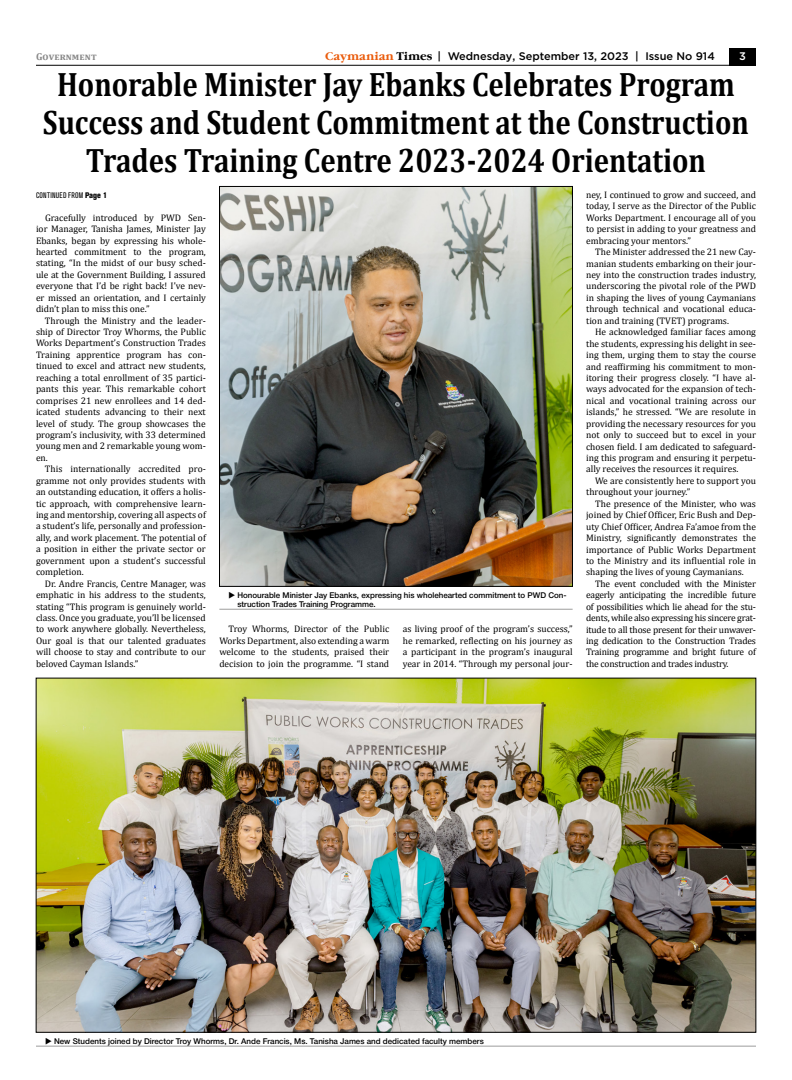
<style>
.page{position:relative;width:792px;height:1080px;background:#fff}
.page>*{position:absolute;margin:0;border:0;box-sizing:border-box;transform-origin:0 0}
.t1{font:700 34px/38px "Cambria";color:#000;text-align:center;scale:.85 1}
.t2{font:500 11px "Gotham";color:#000}
.t3{font:500 11px "Gotham";color:#fff}
.t4{font:700 10px "Cambria";letter-spacing:.01em;color:#878787}
.t5{font:9.5px/11.4px "Cambria";color:#000;text-align:justify}
.t6{font:500 8px/9px "Helvetica Neue Cyr";color:#000}
.t7{font:condensed 8px "Akzidenz Grotesk Pro";letter-spacing:.025em;color:#000}
.s1{font-family:"Garamond C";font-weight:700;color:#ea5b0b}
.s2{font-family:"Garamond C";font-weight:700}
.s3{font-weight:800}
</style>
<div class="page">
<img style="left:221px;top:188px;width:350px;height:397px">
<div style="left:219px;top:186px;width:354px;height:401px;border:1px solid #000"></div>
<img style="left:38px;top:680px;width:716px;height:350px">
<hr style="left:219px;top:609px;width:354px;height:1px;background:#9d9d9c">
<hr style="left:36px;top:1046px;width:720px;height:1px;background:#9d9d9c">
<div style="left:729px;top:48px;width:27px;height:18px;background:#000"></div>
<hr style="left:36px;top:65px;width:720px;height:1px;background:#000">
<p class="t4" style="left:36px;top:50px;width:62px">Government</p>
<p class="t2" style="left:325px;top:49px;width:391px"><span class="s1">Caymanian</span> <span class="s2">Times</span> | Wednesday, September 13, 2023 | Issue No 914</p>
<p class="t3" style="left:739px;top:49px;width:8px">3</p>
<h1 class="t1" style="left:43px;top:65px;width:832px">Honorable Minister Jay Ebanks Celebrates Program<br>Success and Student Commitment at the Construction<br>Trades Training Centre 2023-2024 Orientation</h1>
<p class="t5" style="left:36px;top:212px;width:171px;text-indent:9px">Gracefully introduced by PWD Sen&shy;ior Manager, Tanisha James, Minister Jay Ebanks, began by expressing his whole&shy;hearted commitment to the program, stating, “In the midst of our busy sched&shy;ule at the Government Building, I assured everyone that I’d be right back! I’ve nev&shy;er missed an orientation, and I certainly didn’t plan to miss this one.”</p>
<p class="t5" style="left:36px;top:315px;width:171px;text-indent:9px">Through the Ministry and the leader&shy;ship of Director Troy Whorms, the Public Works Department’s Construction Trades Training apprentice program has con&shy;tinued to excel and attract new students, reaching a total enrollment of 35 partici&shy;pants this year. This remarkable cohort comprises 21 new enrollees and 14 ded&shy;icated students advancing to their next level of study. The group showcases the program’s inclusivity, with 33 determined young men and 2 remarkable young wom&shy;en.</p>
<p class="t5" style="left:36px;top:463px;width:171px;text-indent:9px">This internationally accredited pro&shy;gramme not only provides students with an outstanding education, it offers a holis&shy;tic approach, with comprehensive learn&shy;ing and mentorship, covering all aspects of a student’s life, personally and profession&shy;ally, and work placement. The potential of a position in either the private sector or government upon a student’s successful completion.</p>
<p class="t5" style="left:36px;top:578px;width:171px;text-indent:9px">Dr. Andre Francis, Centre Manager, was emphatic in his address to the students, stating “This program is genuinely world&shy;class. Once you graduate, you’ll be licensed to work anywhere globally. Nevertheless, Our goal is that our talented graduates will choose to stay and contribute to our beloved Cayman Islands.”</p>
<p class="t5" style="left:586px;top:189px;width:171px">ney, I continued to grow and succeed, and today, I serve as the Director of the Public Works Department. I encourage all of you to persist in adding to your greatness and embracing your mentors.”</p>
<p class="t5" style="left:586px;top:246px;width:171px;text-indent:9px">The Minister addressed the 21 new Cay&shy;manian students embarking on their jour&shy;ney into the construction trades industry, underscoring the pivotal role of the PWD in shaping the lives of young Caymanians through technical and vocational educa&shy;tion and training (TVET) programs.</p>
<p class="t5" style="left:586px;top:326px;width:171px;text-indent:9px">He acknowledged familiar faces among the students, expressing his delight in see&shy;ing them, urging them to stay the course and reaffirming his commitment to mon&shy;itoring their progress closely. “I have al&shy;ways advocated for the expansion of tech&shy;nical and vocational training across our islands,” he stressed. “We are resolute in providing the necessary resources for you not only to succeed but to excel in your chosen field. I am dedicated to safeguard&shy;ing this program and ensuring it perpetu&shy;ally receives the resources it requires.</p>
<p class="t5" style="left:586px;top:475px;width:171px;text-indent:9px">We are consistently here to support you throughout your journey.”</p>
<p class="t5" style="left:586px;top:498px;width:171px;text-indent:9px">The presence of the Minister, who was joined by Chief Officer, Eric Bush and Dep&shy;uty Chief Officer, Andrea Fa’amoe from the Ministry, significantly demonstrates the importance of Public Works Department to the Ministry and its influential role in shaping the lives of young Caymanians.</p>
<p class="t5" style="left:586px;top:578px;width:171px;text-indent:9px">The event concluded with the Minister eagerly anticipating the incredible future of possibilities which lie ahead for the stu&shy;dents, while also expressing his sincere grat&shy;itude to all those present for their unwaver&shy;ing dedication to the Construction Trades Training programme and bright future of the construction and trades industry.</p>
<p class="t7" style="left:36px;top:190px;width:73px">CONTINUED FROM <span class="s3">Page 1</span></p>
<p class="t6" style="left:237px;top:591px;width:331px">Honourable Minister Jay Ebanks, expressing his wholehearted commitment to PWD Con&shy;struction Trades Training Programme.</p>
<p class="t5" style="left:219px;top:623px;width:171px;text-indent:9px">Troy Whorms, Director of the Public Works Department, also extending a warm welcome to the students, praised their decision to join the programme. “I stand</p>
<p class="t5" style="left:403px;top:623px;width:171px">as living proof of the program’s success,” he remarked, reflecting on his journey as a participant in the program’s inaugural year in 2014. “Through my personal jour-</p>
<p class="t6" style="left:54px;top:1037px;width:431px">New Students joined by Director Troy Whorms, Dr. Ande Francis, Ms. Tanisha James and dedicated faculty members</p>
</div>
